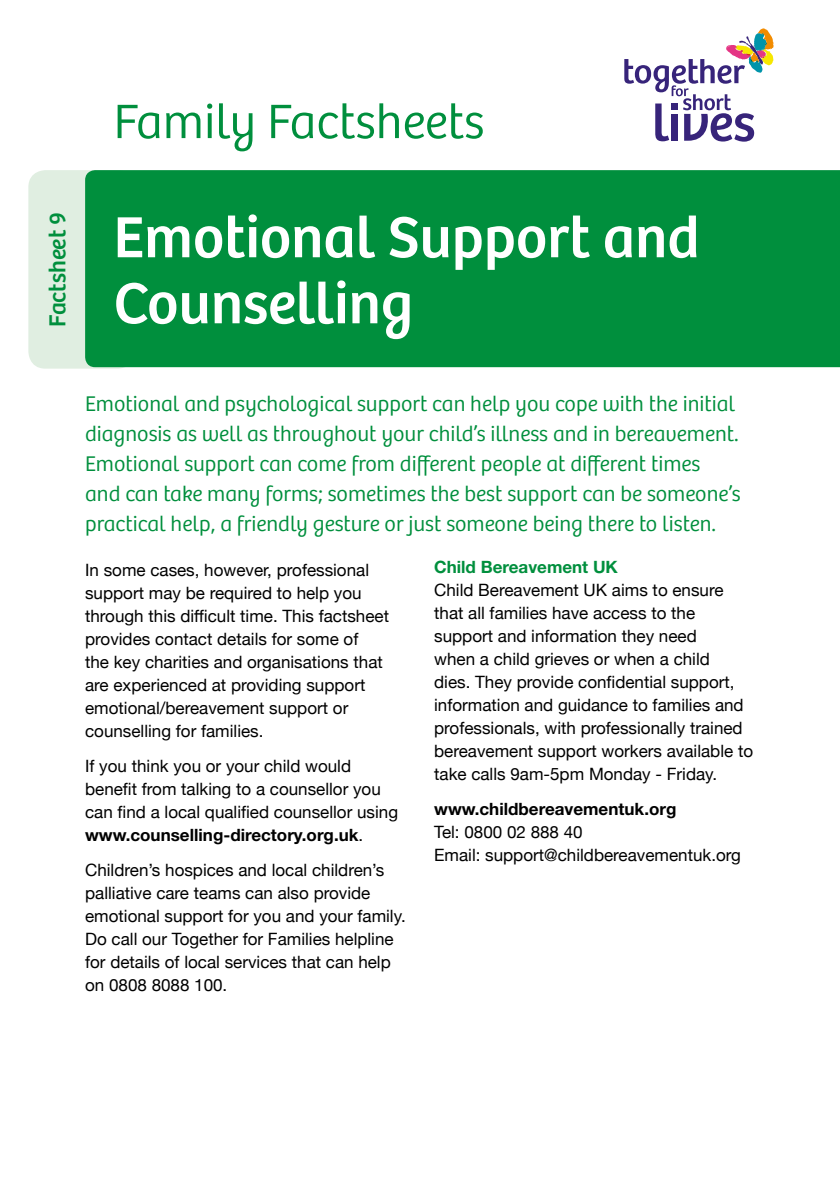
<style>
.page{position:relative;width:840px;height:1191px;background:#fff}
.page>*{position:absolute;margin:0;border:0;box-sizing:border-box;transform-origin:0 0}
.t1{font:60px/66px "Bree";color:#fff}
.t2{font:300 50px "Bree";color:#008f3d}
.t3{font:24px "Bree";color:#008f3d}
.t4{font:300 22px/30px "Bree";color:#008f3d}
.t5{font:17px/23px "Helvetica Neue";color:#000}
.t6{font:700 17px "Helvetica Neue";color:#000}
.t7{font:700 17px "Helvetica Neue";color:#008f3d}
.s1{font-weight:700}
</style>
<div class="page">
<div style="left:28px;top:170px;width:107px;height:199px;background:#e0eee1;border-radius:17px"></div>
<div style="left:85px;top:170px;width:754px;height:197px;background:#008f3d"></div>
<svg style="left:624px;top:28px;width:149px;height:114px"></svg>
<h2 class="t2" style="left:113px;top:93px;width:372px">Family Factsheets</h2>
<h3 class="t3" style="left:43px;top:327px;width:116px;rotate:-90deg">Factsheet 9</h3>
<h1 class="t1" style="left:113px;top:205px;width:587px">Emotional Support and<br>Counselling</h1>
<p class="t4" style="left:85px;top:389px;width:656px">Emotional and psychological support can help you cope with the initial diagnosis as well as throughout your child’s illness and in bereavement.<br>Emotional support can come from different people at different times and can take many forms; sometimes the best support can be someone’s practical help, a friendly gesture or just someone being there to listen.</p>
<p class="t5" style="left:85px;top:559px;width:305px">In some cases, however, professional support may be required to help you through this difficult time. This factsheet provides contact details for some of<br>the key charities and organisations that are experienced at providing support emotional/bereavement support or counselling for families.</p>
<p class="t5" style="left:85px;top:755px;width:314px">If you think you or your child would benefit from talking to a counsellor you can find a local qualified counsellor using <span class="s1">www.counselling-directory.org.uk</span>.</p>
<p class="t5" style="left:85px;top:859px;width:322px">Children’s hospices and local children’s palliative care teams can also provide emotional support for you and your family.<br>Do call our Together for Families helpline for details of local services that can help on 0808 8088 100.</p>
<p class="t7" style="left:434px;top:556px;width:185px">Child Bereavement UK</p>
<p class="t5" style="left:434px;top:579px;width:320px">Child Bereavement UK aims to ensure that all families have access to the support and information they need<br>when a child grieves or when a child<br>dies. They provide confidential support, information and guidance to families and professionals, with professionally trained bereavement support workers available to take calls 9am-5pm Monday - Friday.</p>
<p class="t6" style="left:434px;top:798px;width:244px">www.childbereavementuk.org</p>
<p class="t5" style="left:434px;top:821px;width:308px">Tel: 0800 02 888 40<br>Email: support@childbereavementuk.org</p>
</div>
